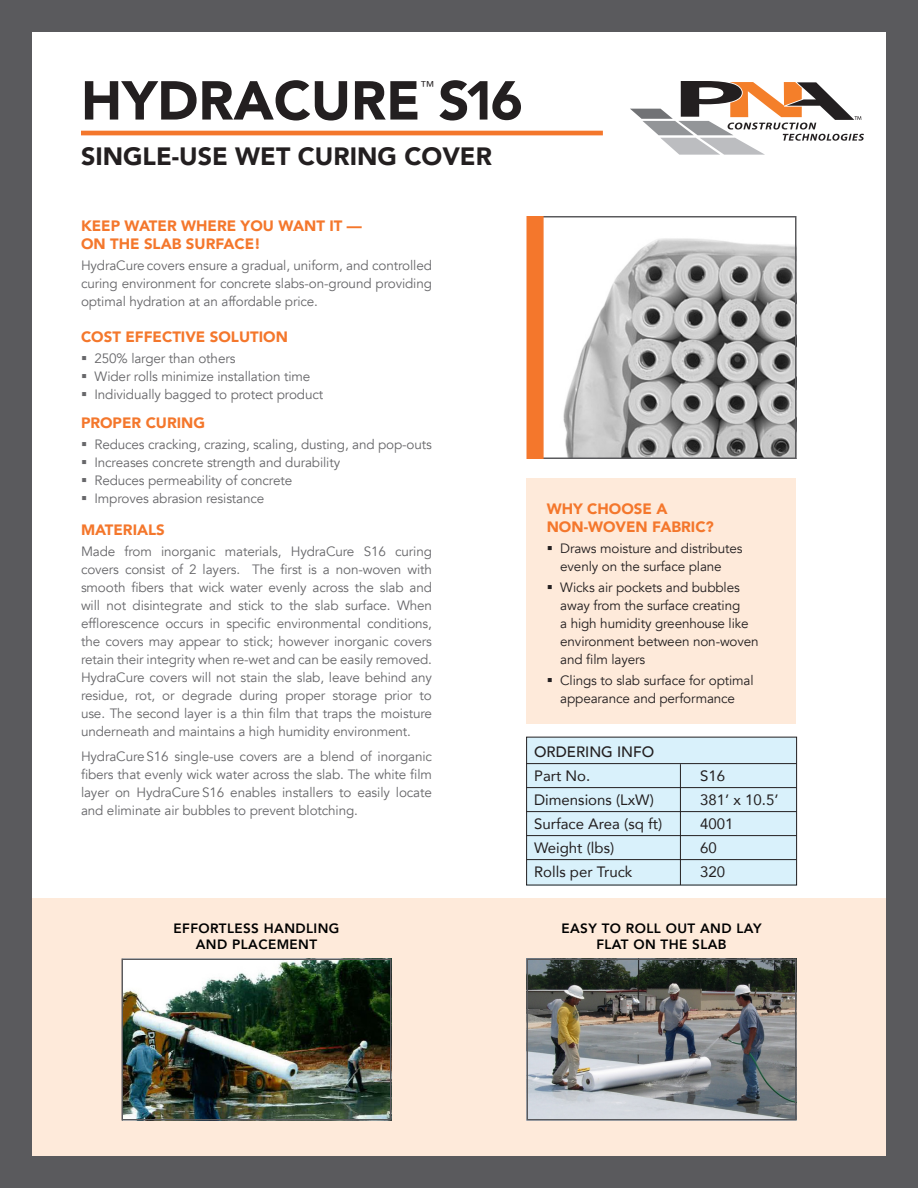
<style>
.page{position:relative;width:918px;height:1188px;background:#fff}
.page>*{position:absolute;margin:0;border:0;box-sizing:border-box;transform-origin:0 0}
.t1{font:900 54.15px "Avenir";color:#231f20}
.t2{font:900 25.05px "Avenir";color:#231f20}
.t3{font:900 15px/18px "Avenir";color:#f4772c}
.t4{font:15px "Avenir";color:#231f20}
.t5{font:500 15px/24px "Avenir";color:#231f20}
.t6{font:14.1px "Avenir";color:#231f20}
.t7{font:13.5px/18px "Avenir";letter-spacing:-.01em;color:#67676a;text-align:justify}
.t8{font:13.5px/18px "Avenir";letter-spacing:-.01em;color:#231f20;text-align:center}
.t9{font:800 13.5px/16.2px "Avenir";letter-spacing:.03em;color:#000;text-align:center}
.s1{font-weight:400}
</style>
<div class="page">
<div style="left:0;top:0;width:918px;height:32px;background:#5a5a5d"></div>
<div style="left:886px;top:0;width:32px;height:1188px;background:#5a5a5d"></div>
<div style="left:0;top:1156px;width:918px;height:32px;background:#5a5a5d"></div>
<div style="left:0;top:0;width:32px;height:1188px;background:#5a5a5d"></div>
<div style="left:32px;top:899px;width:854px;height:257px;background:#feeada"></div>
<hr style="left:81px;top:131px;width:522px;height:4px;background:#f4772c">
<svg style="left:630px;top:81px;width:234px;height:74px"></svg>
<img style="left:563px;top:238px;width:230px;height:218px">
<div style="left:535px;top:216px;width:261px;height:243px;border:2px solid #5a5a5d"></div>
<div style="left:526px;top:216px;width:18px;height:243px;background:#f4772c;border:2px solid #f4772c"></div>
<img style="left:529px;top:961px;width:264px;height:156px">
<div style="left:526px;top:958px;width:270px;height:162px;border:2px solid #5a5a5d"></div>
<img style="left:125px;top:961px;width:264px;height:156px">
<div style="left:122px;top:958px;width:270px;height:162px;border:2px solid #5a5a5d"></div>
<div style="left:526px;top:478px;width:270px;height:246px;background:#feeada"></div>
<div style="left:527px;top:737px;width:270px;height:148px;background:#d9f1fb"></div>
<div style="left:526px;top:737px;width:271px;height:148px;border:1px solid #231f20"></div>
<hr style="left:526px;top:787px;width:270px;height:1px;background:#231f20">
<hr style="left:526px;top:763px;width:270px;height:1px;background:#231f20">
<hr style="left:526px;top:811px;width:270px;height:1px;background:#231f20">
<hr style="left:526px;top:835px;width:270px;height:1px;background:#231f20">
<hr style="left:526px;top:859px;width:270px;height:1px;background:#231f20">
<hr style="left:680px;top:764px;width:1px;height:121px;background:#231f20">
<p class="t1" style="left:81px;top:54px;width:443px">HYDRACURE S16</p>
<p class="t6" style="left:420px;top:78px;width:16px">™</p>
<p class="t2" style="left:81px;top:135px;width:412px">SINGLE-USE WET CURING COVER</p>
<p class="t3" style="left:81px;top:216px;width:282px">KEEP WATER WHERE YOU WANT IT —<br>ON THE SLAB SURFACE!</p>
<p class="t7" style="left:81px;top:257px;width:353px">HydraCure covers ensure a gradual, uniform, and controlled curing environment for concrete slabs-on-ground providing optimal hydration at an affordable price.</p>
<p class="t3" style="left:81px;top:327px;width:208px">COST EFFECTIVE SOLUTION</p>
<p class="t7" style="left:81px;top:350px;width:156px">▪ 250% larger than others</p>
<p class="t7" style="left:81px;top:368px;width:231px">▪ Wider rolls minimize installation time</p>
<p class="t7" style="left:81px;top:386px;width:244px">▪ Individually bagged to protect product</p>
<p class="t3" style="left:81px;top:413px;width:126px">PROPER CURING</p>
<p class="t7" style="left:81px;top:436px;width:352px">▪ Reduces cracking, crazing, scaling, dusting, and pop-outs</p>
<p class="t7" style="left:81px;top:454px;width:261px">▪ Increases concrete strength and durability</p>
<p class="t7" style="left:81px;top:472px;width:213px">▪ Reduces permeability of concrete</p>
<p class="t7" style="left:81px;top:490px;width:185px">▪ Improves abrasion resistance</p>
<p class="t3" style="left:81px;top:520px;width:85px">MATERIALS</p>
<p class="t7" style="left:81px;top:543px;width:353px">Made from inorganic materials, HydraCure S16 curing covers consist of 2 layers. The first is a non-woven with smooth fibers that wick water evenly across the slab and will not disintegrate and stick to the slab surface. When efflorescence occurs in specific environmental conditions, the covers may appear to stick; however inorganic covers retain their integrity when re-wet and can be easily removed.<br>HydraCure covers will not stain the slab, leave behind any residue, rot, or degrade during proper storage prior to use. The second layer is a thin film that traps the moisture underneath and maintains a high humidity environment.</p>
<p class="t7" style="left:81px;top:748px;width:353px">HydraCure S16 single-use covers are a blend of inorganic fibers that evenly wick water across the slab. The white film layer on HydraCure S16 enables installers to easily locate and eliminate air bubbles to prevent blotching.</p>
<p class="t9" style="left:174px;top:920px;width:167px">EFFORTLESS HANDLING<br>AND PLACEMENT</p>
<p class="t3" style="left:547px;top:499px;width:169px">WHY CHOOSE A<br>NON-WOVEN FABRIC?</p>
<p class="t8" style="left:547px;top:539px;width:197px">▪ Draws moisture and distributes evenly on the surface plane</p>
<p class="t8" style="left:560px;top:579px;width:200px;text-align:left;text-indent:-14px">▪ Wicks air pockets and bubbles away from the surface creating<br>a high humidity greenhouse like environment between non-woven and film layers</p>
<p class="t8" style="left:547px;top:672px;width:208px">▪ Clings to slab surface for optimal appearance and performance</p>
<p class="t5" style="left:534px;top:739px;width:122px">ORDERING INFO<br><span class="s1">Part No.</span></p>
<p class="t4" style="left:700px;top:764px;width:27px">S16</p>
<p class="t4" style="left:534px;top:788px;width:121px">Dimensions (LxW)</p>
<p class="t4" style="left:700px;top:788px;width:80px">381’ x 10.5’</p>
<p class="t4" style="left:534px;top:812px;width:130px">Surface Area (sq ft)</p>
<p class="t4" style="left:700px;top:812px;width:35px">4001</p>
<p class="t4" style="left:534px;top:836px;width:82px">Weight (lbs)</p>
<p class="t4" style="left:700px;top:836px;width:18px">60</p>
<p class="t4" style="left:534px;top:860px;width:100px">Rolls per Truck</p>
<p class="t4" style="left:700px;top:860px;width:27px">320</p>
<p class="t9" style="left:561px;top:920px;width:202px">EASY TO ROLL OUT AND LAY<br>FLAT ON THE SLAB</p>
</div>
